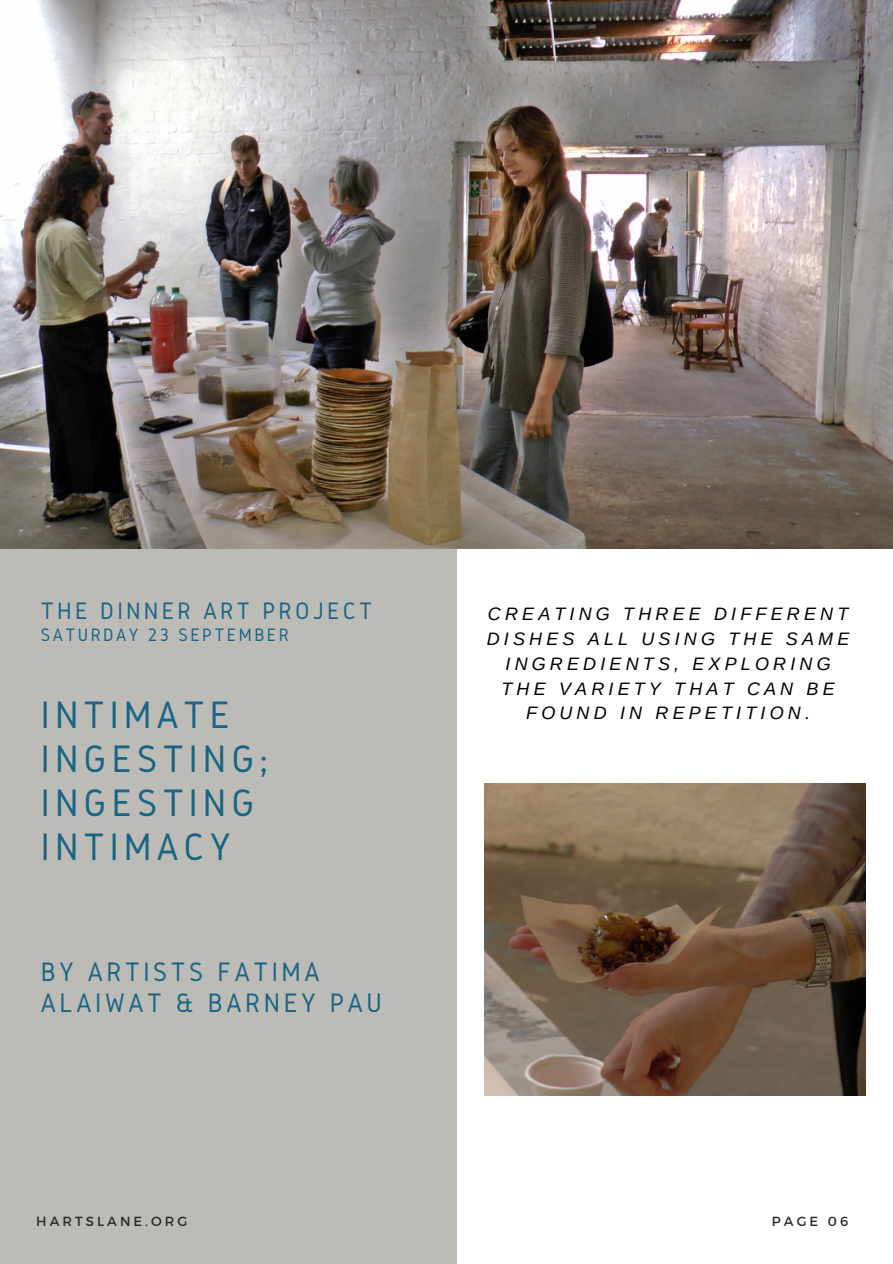
<style>
.page{position:relative;width:893px;height:1264px;background:#fff}
.page>*{position:absolute;margin:0;border:0;box-sizing:border-box;transform-origin:0 0}
.t1{font:39.75px/43.8px "Gidole";letter-spacing:.13em;color:#176585}
.t2{font:27.75px/30.3px "Gidole";letter-spacing:.13em;color:#176585}
.t3{font:24.75px "Gidole";letter-spacing:.13em;color:#176585}
.t4{font:18.75px "Gidole";letter-spacing:.13em;color:#176585}
.t5{font:italic 18px/24.8px "Arimo";letter-spacing:.23em;color:#000;text-align:center}
.t6{font:13.2px "Montserrat";letter-spacing:.23em;color:#2a2a2a}
</style>
<div class="page">
<div style="left:0;top:548px;width:456px;height:715px;background:#bdbbb5"></div>
<img style="left:0;top:0;width:892px;height:548px">
<img style="left:484px;top:783px;width:381px;height:312px">
<p class="t3" style="left:41px;top:597px;width:333px">THE DINNER ART PROJECT</p>
<p class="t4" style="left:41px;top:624px;width:249px">SATURDAY 23 SEPTEMBER</p>
<p class="t1" style="left:41px;top:692px;width:228px">INTIMATE<br>INGESTING;</p>
<p class="t1" style="left:41px;top:780px;width:215px">INGESTING<br>INTIMACY</p>
<p class="t2" style="left:41px;top:956px;width:342px">BY ARTISTS FATIMA<br>ALAIWAT &amp; BARNEY PAU</p>
<p class="t5" style="left:486px;top:601px;width:364px">CREATING THREE DIFFERENT<br>DISHES ALL USING THE SAME<br>INGREDIENTS, EXPLORING<br>THE VARIETY THAT CAN BE<br>FOUND IN REPETITION.</p>
<p class="t6" style="left:36px;top:1212px;width:153px">HARTSLANE.ORG</p>
<p class="t6" style="left:771px;top:1212px;width:78px">PAGE 06</p>
</div>
